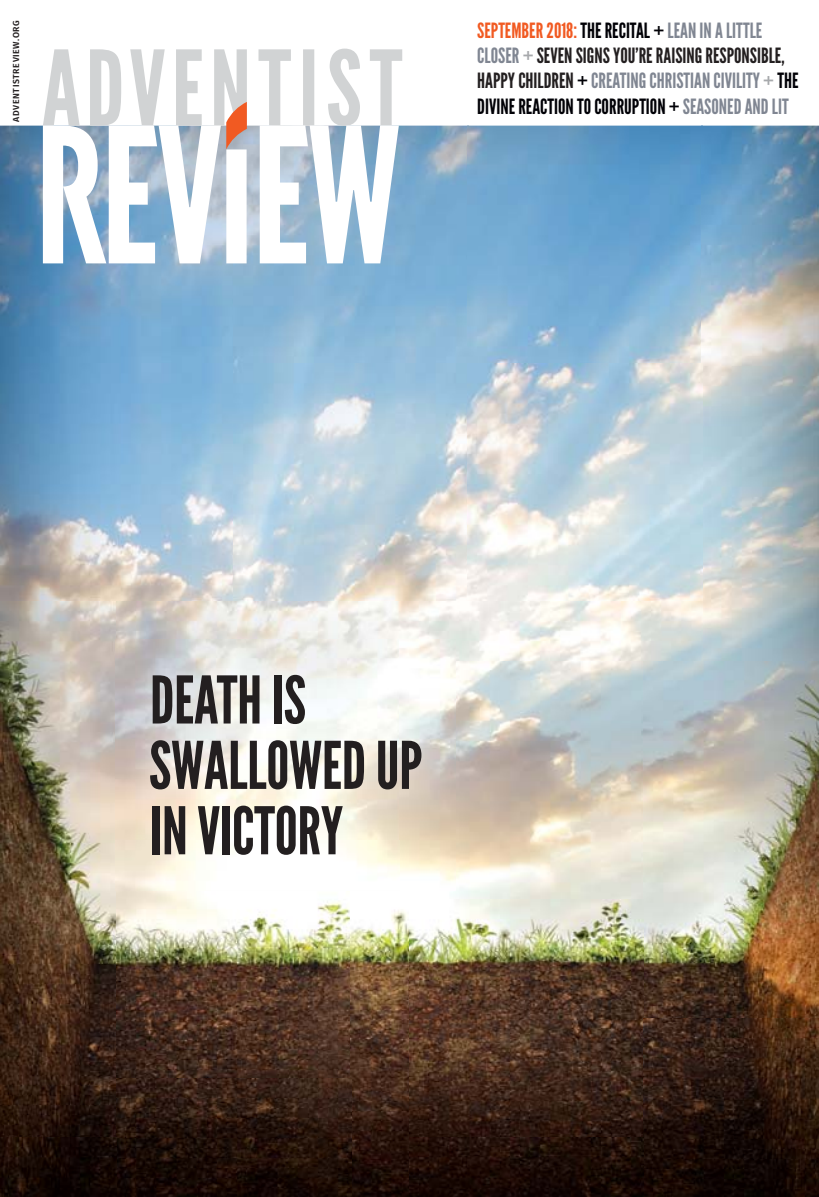
<style>
.page{position:relative;width:819px;height:1197px;background:#fff}
.page>*{position:absolute;margin:0;border:0;box-sizing:border-box;transform-origin:0 0}
.t1{font:65.45px/65.5px "League Gothic";letter-spacing:-.005em;color:#231f20}
.t2{font:21px/25.2px "League Gothic";color:#808692}
.t3{font:600 8.75px "Fira Sans";letter-spacing:.065em;color:#231f20}
.s1{color:#f15a22}
.s2{color:#000006}
.s3{color:#a7a9ac}
.s4{color:#231f20}
</style>
<div class="page">
<img style="left:0;top:126px;width:702px;height:475px">
<img style="left:702px;top:126px;width:117px;height:535px">
<img style="left:0;top:601px;width:116px;height:596px">
<img style="left:116px;top:601px;width:586px;height:60px">
<img style="left:410px;top:661px;width:409px;height:536px">
<img style="left:116px;top:890px;width:294px;height:307px">
<img style="left:116px;top:639px;width:340px;height:251px">
<svg style="left:43px;top:149px;width:356px;height:114px"></svg>
<svg style="left:43px;top:48px;width:359px;height:101px"></svg>
<p class="t3" style="left:12px;top:122px;width:103px;rotate:-90deg">ADVENTISTREVIEW.ORG</p>
<p class="t2" style="left:477px;top:20px;width:323px"><span class="s1">SEPTEMBER 2018:</span> <span class="s2">THE RECITAL +</span> LEAN IN A LITTLE CLOSER <span class="s3">+</span> <span class="s4">SEVEN SIGNS YOU’RE RAISING RESPONSIBLE, HAPPY CHILDREN</span> <span class="s2">+</span> CREATING CHRISTIAN CIVILITY <span class="s3">+</span> <span class="s2">THE DIVINE REACTION TO CORRUPTION +</span> SEASONED AND LIT</p>
<h1 class="t1" style="left:149px;top:675px;width:275px">DEATH IS<br>SWALLOWED UP<br>IN VICTORY</h1>
</div>
